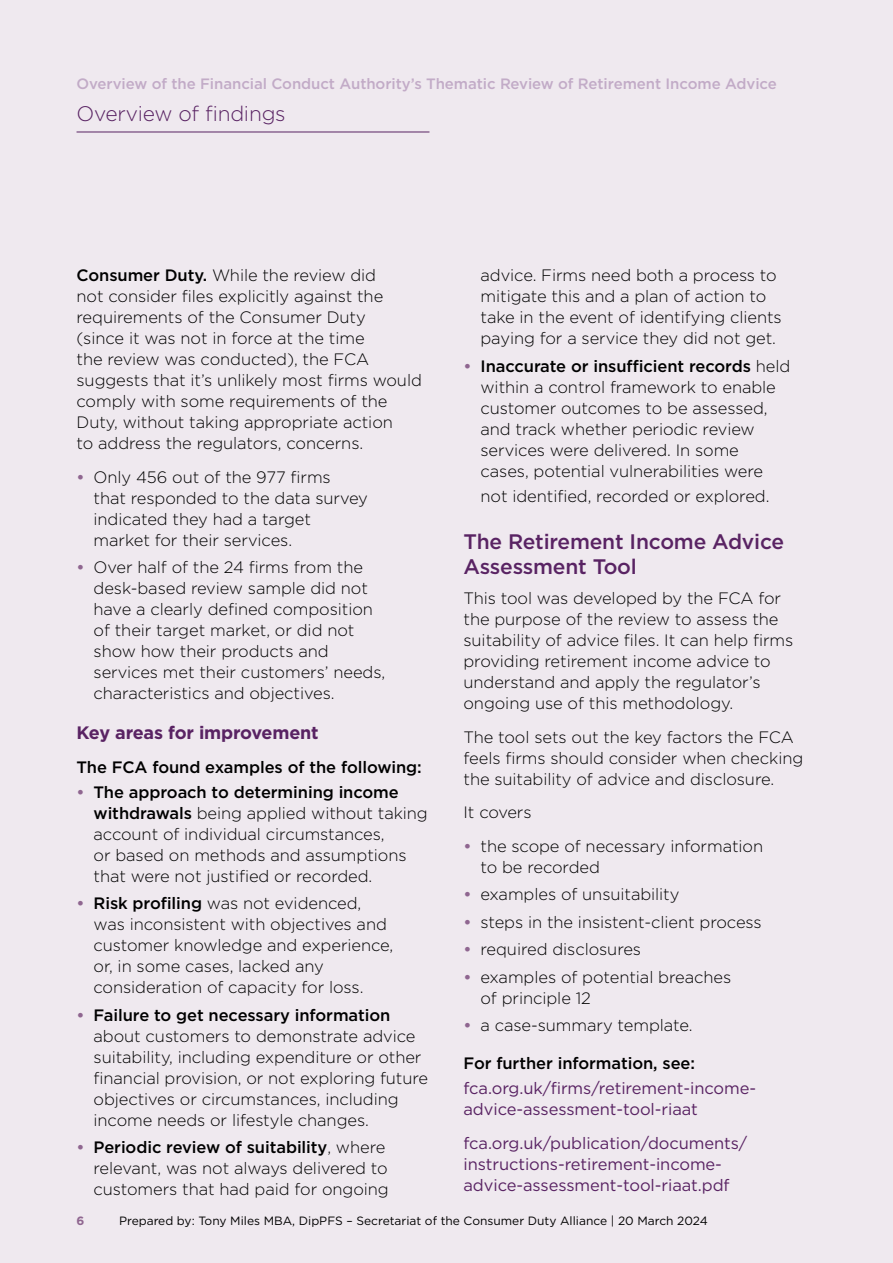
<style>
.page{position:relative;width:893px;height:1263px;background:#efe9ef}
.page>*{position:absolute;margin:0;border:0;box-sizing:border-box;transform-origin:0 0}
.H2_12{font:500 21px/25.5px "Gotham";letter-spacing:-.01em;color:#592363}
.H1_run-on_12{font:300 21px "Gotham";letter-spacing:-.01em;color:#592363}
.H3_9_5{font:700 18px "Gotham";letter-spacing:-.01em;color:#592363}
.Body_9{font:300 16.5px/21px "Gotham";letter-spacing:-.005em;color:#000}
.Body_9-2{font:16.5px/21px "Gotham";letter-spacing:-.005em;color:#592363}
.H4_9{font:500 16.5px "Gotham";letter-spacing:-.005em;color:#000}
.t1{font:500 15px "Gotham";letter-spacing:-.005em;color:#c2abc7}
.t2{font:12px "Gotham";color:#000}
.t3{font:700 12px "Gotham";color:#8f6690}
.s1{font-weight:500}
.s2{font-weight:500;color:#8f6690}
</style>
<div class="page">
<hr style="left:77px;top:132px;width:352px;height:1px;background:#592363">
<p class="t1" style="left:77px;top:73px;width:702px">Overview of the Financial Conduct Authority’s Thematic Review of Retirement Income Advice</p>
<p class="H1_run-on_12" style="left:77px;top:100px;width:211px">Overview of findings</p>
<p class="Body_9" style="left:77px;top:264px;width:347px"><span class="s1">Consumer Duty.</span> While the review did<br>not consider files explicitly against the requirements of the Consumer Duty<br>(since it was not in force at the time<br>the review was conducted), the FCA suggests that it’s unlikely most firms would comply with some requirements of the Duty, without taking appropriate action<br>to address the regulators, concerns.</p>
<p class="Body_9" style="left:94px;top:466px;width:276px;text-indent:-17px"><span class="s2">•</span> Only 456 out of the 977 firms<br>that responded to the data survey indicated they had a target market for their services.</p>
<p class="Body_9" style="left:94px;top:556px;width:293px;text-indent:-17px"><span class="s2">•</span> Over half of the 24 firms from the desk-based review sample did not have a clearly defined composition of their target market, or did not show how their products and services met their customers’ needs, characteristics and objectives.</p>
<p class="H3_9_5" style="left:77px;top:720px;width:244px">Key areas for improvement</p>
<p class="H4_9" style="left:77px;top:756px;width:347px">The FCA found examples of the following:</p>
<p class="Body_9" style="left:94px;top:781px;width:336px;text-indent:-17px"><span class="s2">•</span> <span class="s1">The approach to determining income withdrawals</span> being applied without taking account of individual circumstances,<br>or based on methods and assumptions that were not justified or recorded.</p>
<p class="Body_9" style="left:94px;top:892px;width:301px;text-indent:-17px"><span class="s2">•</span> <span class="s1">Risk profiling</span> was not evidenced, was inconsistent with objectives and customer knowledge and experience, or, in some cases, lacked any consideration of capacity for loss.</p>
<p class="Body_9" style="left:94px;top:1004px;width:336px;text-indent:-17px"><span class="s2">•</span> <span class="s1">Failure to get necessary information </span>about customers to demonstrate advice suitability, including expenditure or other financial provision, or not exploring future objectives or circumstances, including income needs or lifestyle changes.</p>
<p class="Body_9" style="left:94px;top:1136px;width:297px;text-indent:-17px"><span class="s2">•</span> <span class="s1">Periodic review of suitability</span>, where relevant, was not always delivered to customers that had paid for ongoing</p>
<p class="Body_9" style="left:480px;top:264px;width:303px">advice. Firms need both a process to mitigate this and a plan of action to take in the event of identifying clients paying for a service they did not get.</p>
<p class="Body_9" style="left:480px;top:355px;width:311px;text-indent:-17px"><span class="s2">•</span> <span class="s1">Inaccurate or insufficient records</span> held within a control framework to enable customer outcomes to be assessed, and track whether periodic review services were delivered. In some cases, potential vulnerabilities were</p>
<p class="Body_9" style="left:480px;top:485px;width:290px">not identified, recorded or explored.</p>
<p class="H2_12" style="left:463px;top:528px;width:322px">The Retirement Income Advice<br>Assessment Tool</p>
<p class="Body_9" style="left:463px;top:587px;width:331px">This tool was developed by the FCA for the purpose of the review to assess the suitability of advice files. It can help firms providing retirement income advice to understand and apply the regulator’s ongoing use of this methodology.</p>
<p class="Body_9" style="left:463px;top:726px;width:341px">The tool sets out the key factors the FCA feels firms should consider when checking the suitability of advice and disclosure.</p>
<p class="Body_9" style="left:463px;top:801px;width:70px">It covers</p>
<p class="Body_9" style="left:480px;top:835px;width:284px;text-indent:-17px"><span class="s2">•</span> the scope of necessary information to be recorded</p>
<p class="Body_9" style="left:463px;top:884px;width:217px"><span class="s2">•</span> examples of unsuitability</p>
<p class="Body_9" style="left:463px;top:911px;width:300px"><span class="s2">•</span> steps in the insistent-client process</p>
<p class="Body_9" style="left:463px;top:938px;width:179px"><span class="s2">•</span> required disclosures</p>
<p class="Body_9" style="left:480px;top:966px;width:252px;text-indent:-17px"><span class="s2">•</span> examples of potential breaches of principle 12</p>
<p class="Body_9" style="left:463px;top:1014px;width:231px"><span class="s2">•</span> a case-summary template.</p>
<p class="H4_9" style="left:463px;top:1052px;width:233px">For further information, see:</p>
<p class="Body_9-2" style="left:463px;top:1077px;width:294px">fca.org.uk/firms/retirement-income&shy;advice-assessment-tool-riaat</p>
<p class="Body_9-2" style="left:463px;top:1132px;width:285px">fca.org.uk/publication/documents/ instructions-retirement-income&shy;advice-assessment-tool-riaat.pdf</p>
<p class="t3" style="left:77px;top:1212px;width:9px">6</p>
<p class="t2" style="left:119px;top:1213px;width:590px">Prepared by: Tony Miles MBA, DipPFS – Secretariat of the Consumer Duty Alliance | 20 March 2024</p>
</div>
